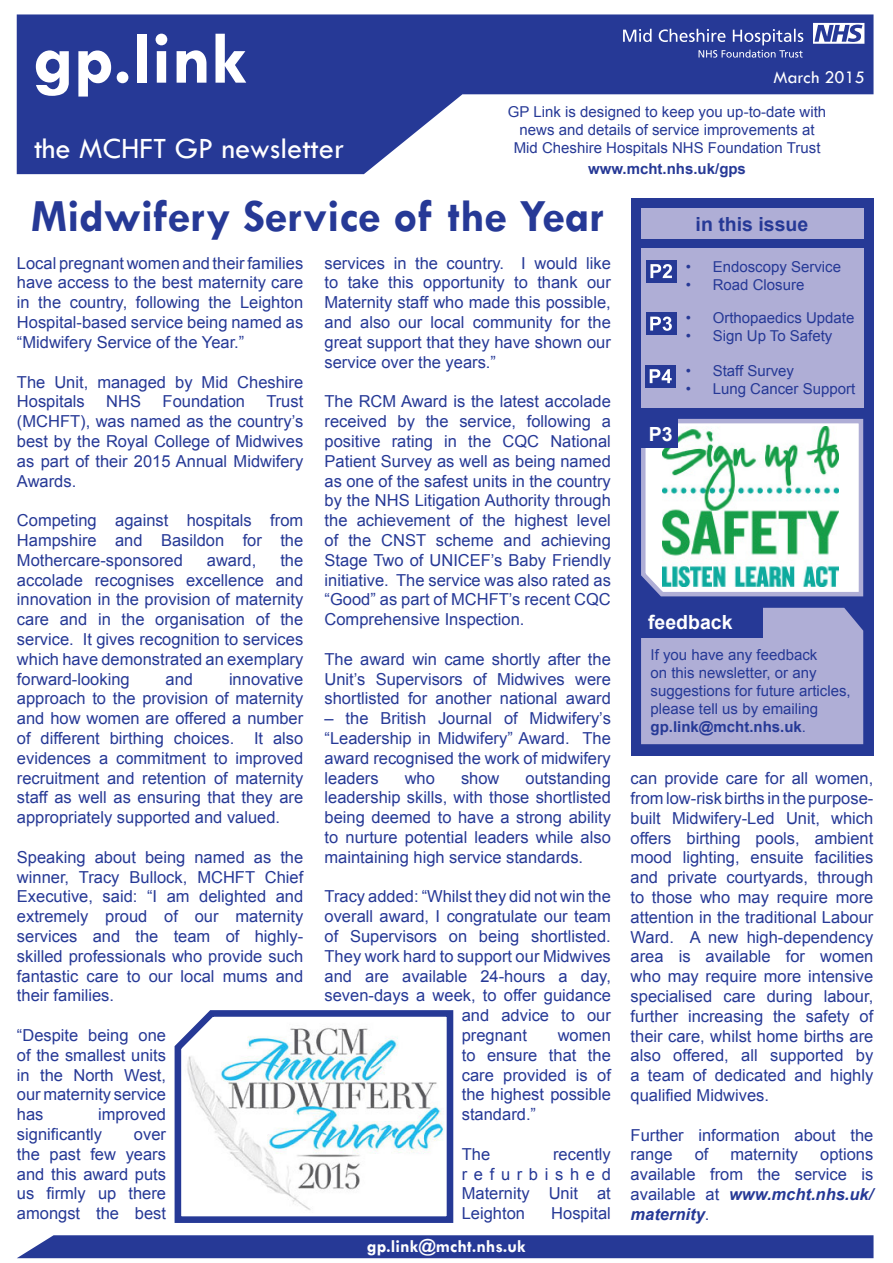
<style>
.page{position:relative;width:893px;height:1263px;background:#fff}
.page>*{position:absolute;margin:0;border:0;box-sizing:border-box;transform-origin:0 0}
.t1{font:700 75px "Tw Cen";color:#fff}
.t2{font:700 46.5px "Tw Cen";color:#263996}
.t3{font:30.45px "Tw Cen";color:#fff}
.t4{font:700 19.5px "Arial";color:#263996}
.t5{font:700 19.5px "Arial";color:#fff}
.t6{font:18.3px "Tw Cen";color:#fff}
.t7{font:700 18px "Tw Cen";color:#fff}
.t8{font:16.5px/19.8px "Arial";color:#263996;text-align:justify}
.t9{font:15px/18px "Arial";color:#263996}
.t10{font:700 15px "Arial";color:#263996}
.s1{font-weight:400}
.s2{font-weight:700;font-style:italic}
</style>
<div class="page">
<svg style="left:17px;top:14px;width:856px;height:160px;fill:#263996"></svg>
<svg style="left:623px;top:23px;width:241px;height:35px;background:#4c5ba8"></svg>
<div style="left:17px;top:1235px;width:856px;height:23px;background:#263996"></div>
<div style="left:631px;top:198px;width:242px;height:558px;background:#263996"></div>
<div style="left:641px;top:208px;width:222px;height:30px;background:#afaed6"></div>
<div style="left:641px;top:248px;width:222px;height:160px;background:#afaed6"></div>
<div style="left:646px;top:260px;width:30px;height:22px;background:#263996"></div>
<svg style="left:650px;top:264px;width:22px;height:14px"></svg>
<div style="left:646px;top:312px;width:30px;height:23px;background:#263996"></div>
<svg style="left:650px;top:317px;width:22px;height:14px"></svg>
<div style="left:646px;top:365px;width:30px;height:22px;background:#263996"></div>
<svg style="left:650px;top:369px;width:22px;height:14px"></svg>
<div style="left:641px;top:608px;width:222px;height:136px;background:#afaed6"></div>
<div style="left:636px;top:600px;width:127px;height:37px;background:#263996"></div>
<svg style="left:641px;top:418px;width:223px;height:179px;background:#bdded4"></svg>
<div style="left:636px;top:410px;width:42px;height:38px;background:#263996"></div>
<svg style="left:174px;top:1010px;width:280px;height:213px"></svg>
<p class="t1" style="left:34px;top:14px;width:215px">gp.link</p>
<p class="t6" style="left:773px;top:66px;width:93px">March 2015</p>
<p class="t9" style="left:508px;top:103px;width:320px">GP Link is designed to keep you up-to-date with</p>
<p class="t9" style="left:519px;top:121px;width:297px">news and details of service improvements at</p>
<p class="t9" style="left:514px;top:139px;width:308px">Mid Cheshire Hospitals NHS Foundation Trust</p>
<p class="t10" style="left:588px;top:159px;width:159px">www.mcht.nhs.uk/gps</p>
<p class="t4" style="left:696px;top:211px;width:114px">in this issue</p>
<p class="t9" style="left:686px;top:258px;width:157px">• Endoscopy Service</p>
<p class="t9" style="left:686px;top:276px;width:120px">• Road Closure</p>
<p class="t3" style="left:34px;top:130px;width:312px">the MCHFT GP newsletter</p>
<p class="t2" style="left:31px;top:188px;width:575px">Midwifery Service of the Year</p>
<p class="t8" style="left:17px;top:253px;width:288px">Local pregnant women and their families have access to the best maternity care in the country, following the Leighton Hospital-based service being named as “Midwifery Service of the Year.”</p>
<p class="t8" style="left:17px;top:372px;width:288px">The Unit, managed by Mid Cheshire<br>Hospitals</p>
<p class="t8" style="left:325px;top:253px;width:288px">services in the country. I would like to take this opportunity to thank our Maternity staff who made this possible, and also our local community for the great support that they have shown our service over the years.”</p>
<p class="t8" style="left:325px;top:392px;width:288px">The RCM Award is the latest accolade received by the service, following a positive rating in the CQC National Patient Survey as well as being named as one of the safest units in the country by the NHS Litigation Authority through the achievement of the highest level of the CNST scheme and achieving Stage Two of UNICEF’s Baby Friendly initiative. The service was also rated as “Good” as part of MCHFT’s recent CQC Comprehensive Inspection.</p>
<p class="t8" style="left:325px;top:649px;width:288px">The award win came shortly after the Unit’s Supervisors of Midwives were shortlisted for another national award</p>
<p class="t8" style="left:325px;top:709px;width:288px">– the British Journal of Midwifery’s “Leadership in Midwifery” Award. The award recognised the work of midwifery leaders</p>
<p class="t9" style="left:686px;top:309px;width:170px">• Orthopaedics Update</p>
<p class="t9" style="left:686px;top:327px;width:148px">• Sign Up To Safety</p>
<p class="t9" style="left:686px;top:362px;width:110px">• Staff Survey</p>
<p class="t9" style="left:686px;top:380px;width:171px">• Lung Cancer Support</p>
<p class="t8" style="left:106px;top:392px;width:36px">NHS</p>
<p class="t8" style="left:163px;top:392px;width:84px">Foundation</p>
<p class="t8" style="left:17px;top:392px;width:288px;text-indent:249px">Trust (MCHFT), was named as the country’s best by the Royal College of Midwives as part of their 2015 Annual Midwifery Awards.</p>
<p class="t8" style="left:17px;top:511px;width:288px">Competing against hospitals from Hampshire and Basildon for the Mothercare-sponsored</p>
<p class="t5" style="left:649px;top:421px;width:25px">P3</p>
<p class="t8" style="left:17px;top:550px;width:288px;text-indent:263px">the accolade recognises excellence and innovation in the provision of maternity care and in the organisation of the service. It gives recognition to services which have demonstrated an exemplary forward-looking</p>
<p class="t8" style="left:207px;top:550px;width:51px">award,</p>
<p class="t5" style="left:648px;top:609px;width:86px">feedback</p>
<p class="t9" style="left:651px;top:646px;width:202px">If you have any feedback<br>on this newsletter, or any suggestions for future articles, please tell us by emailing</p>
<p class="t10" style="left:651px;top:717px;width:157px">gp.link@mcht.nhs.uk<span class="s1">.</span></p>
<p class="t8" style="left:17px;top:669px;width:288px;text-indent:212px">innovative approach to the provision of maternity and how women are offered a number of different birthing choices. It also evidences a commitment to improved recruitment and retention of maternity staff as well as ensuring that they are appropriately supported and valued.</p>
<p class="t8" style="left:17px;top:847px;width:288px">Speaking about being named as the winner, Tracy Bullock, MCHFT Chief Executive, said: “I am delighted and extremely proud of our maternity services and the team of highly&shy;skilled professionals who provide such fantastic care to our local mums and their families.</p>
<p class="t8" style="left:17px;top:1025px;width:151px">“Despite being one of the smallest units in the North West, our maternity service has</p>
<p class="t8" style="left:166px;top:669px;width:29px">and</p>
<p class="t8" style="left:325px;top:768px;width:288px;text-indent:201px">outstanding leadership skills, with those shortlisted being deemed to have a strong ability to nurture potential leaders while also maintaining high service standards.</p>
<p class="t8" style="left:325px;top:887px;width:288px">Tracy added: “Whilst they did not win the</p>
<p class="t8" style="left:325px;top:907px;width:288px">overall award, I congratulate our team</p>
<p class="t8" style="left:325px;top:926px;width:288px">of Supervisors on being shortlisted.</p>
<p class="t8" style="left:325px;top:946px;width:288px">They work hard to support our Midwives</p>
<p class="t8" style="left:325px;top:966px;width:288px">and are available 24-hours a day,</p>
<p class="t8" style="left:325px;top:986px;width:288px">seven-days a week, to offer guidance</p>
<p class="t8" style="left:462px;top:1006px;width:151px">and advice to our</p>
<p class="t8" style="left:462px;top:1025px;width:67px">pregnant</p>
<p class="t8" style="left:405px;top:768px;width:32px">who</p>
<p class="t8" style="left:461px;top:768px;width:40px">show</p>
<p class="t8" style="left:631px;top:768px;width:244px">can provide care for all women, from low-risk births in the purpose&shy;built Midwifery-Led Unit, which offers birthing pools, ambient mood lighting, ensuite facilities and private courtyards, through to those who may require more attention in the traditional Labour Ward. A new high-dependency area is available for women who may require more intensive specialised care during labour, further increasing the safety of their care, whilst home births are also offered, all supported by a team of dedicated and highly qualified Midwives.</p>
<p class="t8" style="left:631px;top:1125px;width:244px">Further information about the range</p>
<p class="t8" style="left:462px;top:1025px;width:151px;text-indent:96px">women to ensure that the care provided is of the highest possible standard.”</p>
<p class="t8" style="left:462px;top:1144px;width:30px">The</p>
<p class="t8" style="left:17px;top:1105px;width:151px;text-indent:81px">improved significantly</p>
<p class="t8" style="left:17px;top:1124px;width:151px;text-indent:117px">over the past few years and this award puts us firmly up there amongst the best</p>
<p class="t8" style="left:462px;top:1144px;width:151px;text-indent:91px">recently refurbished Maternity Unit at Leighton</p>
<p class="t8" style="left:695px;top:1145px;width:15px">of</p>
<p class="t8" style="left:730px;top:1145px;width:69px">maternity</p>
<p class="t8" style="left:631px;top:1145px;width:244px;text-indent:190px">options available from the service is available at <span class="s2">www.mcht.nhs.uk/ maternity</span>.</p>
<p class="t8" style="left:551px;top:1204px;width:61px">Hospital</p>
<p class="t7" style="left:367px;top:1235px;width:160px">gp.link@mcht.nhs.uk</p>
</div>
